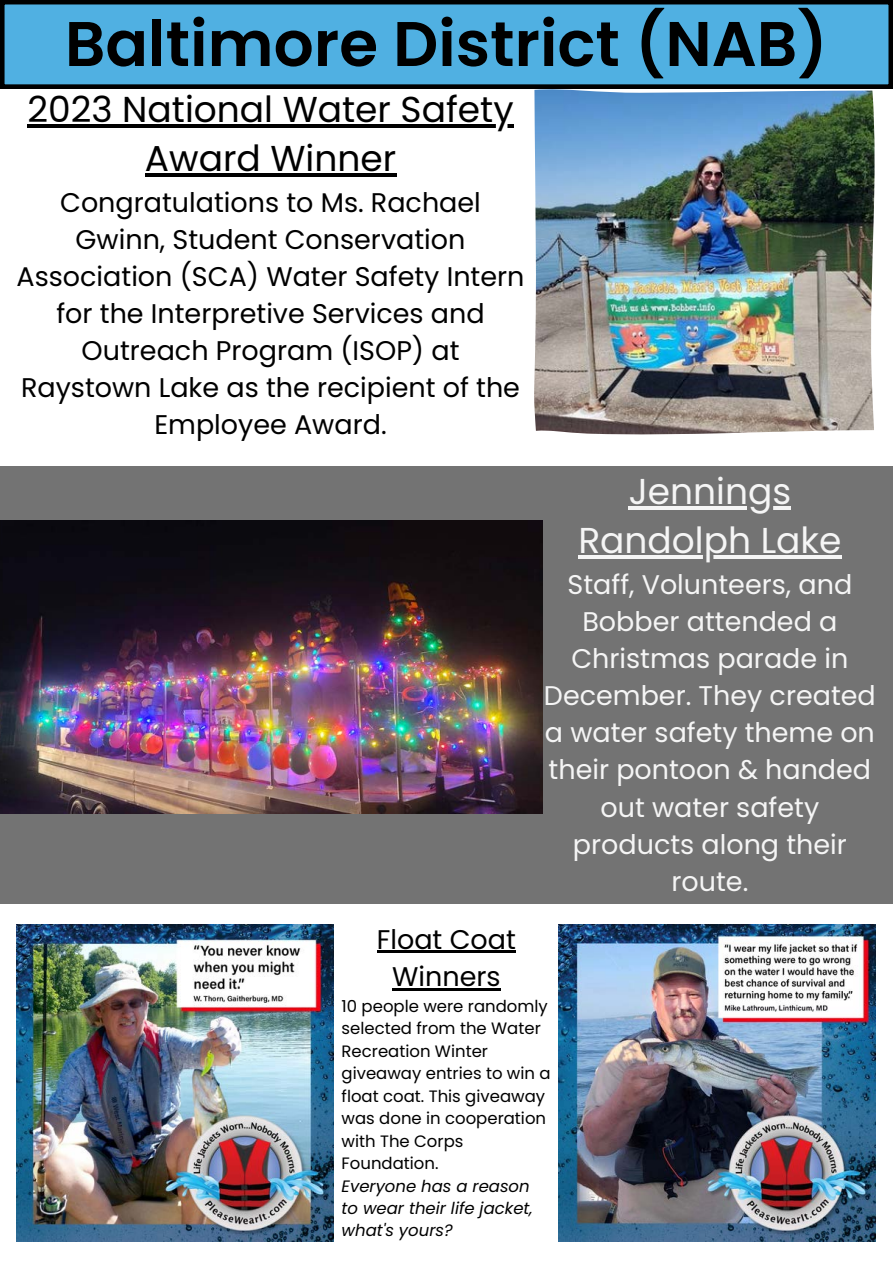
<style>
.page{position:relative;width:893px;height:1264px;background:#fff}
.page>*{position:absolute;margin:0;border:0;box-sizing:border-box;transform-origin:0 0}
.t1{font:600 63px "Poppins";color:#000}
.t2{font:36px/49.5px "Poppins";color:#000;text-align:center}
.t3{font:36px/49.5px "Poppins";color:#f5f5f5;text-align:center}
.t4{font:27px/37px "Poppins";color:#000;text-align:center}
.t5{font:27px/37px "Poppins";color:#f5f5f5;text-align:center}
.t6{font:16.5px/22.5px "Poppins";color:#000}
.t7{font:italic 16.5px/22.5px "Poppins";color:#000}
</style>
<div class="page">
<div style="left:0;top:0;width:892px;height:1262px;background:#737373"></div>
<div style="left:0;top:0;width:892px;height:465px;background:#fff"></div>
<img style="left:534px;top:89px;width:341px;height:346px">
<div style="left:0;top:903px;width:892px;height:359px;background:#fff"></div>
<img style="left:0;top:520px;width:543px;height:293px">
<img style="left:16px;top:924px;width:317px;height:317px">
<img style="left:558px;top:924px;width:317px;height:317px">
<hr style="left:27px;top:124px;width:486px;height:3px;background:#000">
<hr style="left:145px;top:173px;width:251px;height:4px;background:#000">
<svg style="left:0;top:0;width:892px;height:89px"></svg>
<hr style="left:628px;top:506px;width:163px;height:3px;background:#f5f5f5">
<hr style="left:578px;top:555px;width:263px;height:4px;background:#f5f5f5">
<hr style="left:377px;top:950px;width:139px;height:3px;background:#000">
<hr style="left:392px;top:987px;width:108px;height:3px;background:#000">
<h1 class="t1" style="left:65px;top:0;width:764px">Baltimore District (NAB)</h1>
<h2 class="t2" style="left:27px;top:84px;width:487px">2023 National Water Safety<br>Award Winner</h2>
<p class="t4" style="left:17px;top:184px;width:509px">Congratulations to Ms. Rachael<br>Gwinn, Student Conservation<br>Association (SCA) Water Safety Intern for the Interpretive Services and<br>Outreach Program (ISOP) at<br>Raystown Lake as the recipient of the<br>Employee Award.</p>
<h2 class="t3" style="left:578px;top:466px;width:264px">Jennings<br>Randolph Lake</h2>
<p class="t5" style="left:544px;top:566px;width:333px">Staff, Volunteers, and<br>Bobber attended a<br>Christmas parade in<br>December. They created a water safety theme on their pontoon &amp; handed out water safety products along their route.</p>
<p class="t4" style="left:377px;top:920px;width:140px">Float Coat<br>Winners</p>
<p class="t6" style="left:341px;top:994px;width:210px">10 people were randomly selected from the Water<br>Recreation Winter giveaway entries to win a float coat. This giveaway was done in cooperation with The Corps<br>Foundation.</p>
<p class="t7" style="left:341px;top:1174px;width:193px">Everyone has a reason to wear their life jacket, what's yours?</p>
</div>
